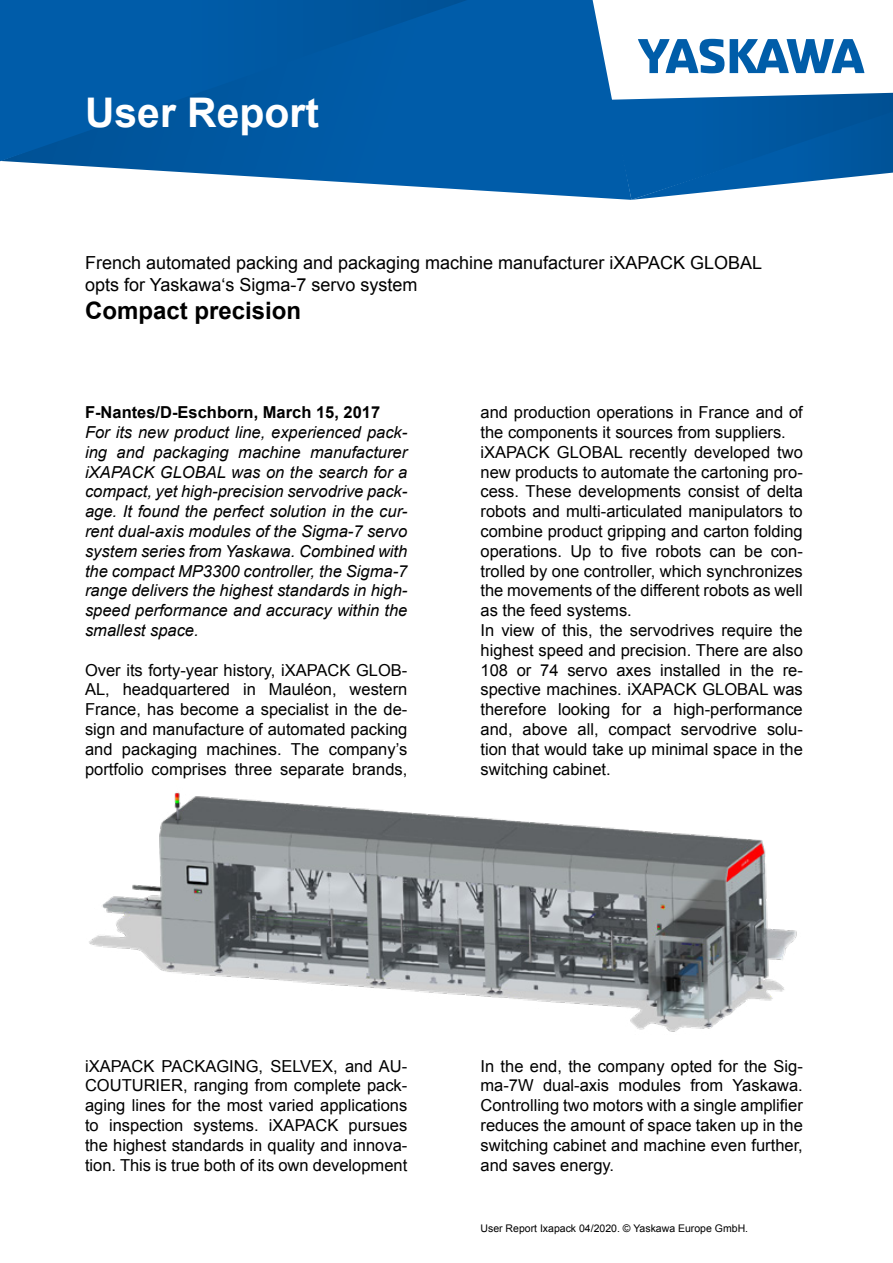
<style>
.page{position:relative;width:893px;height:1263px;background:#fff}
.page>*{position:absolute;margin:0;border:0;box-sizing:border-box;transform-origin:0 0}
.t1{font:700 40.95px "Arial";color:#fff}
.t2{font:700 24px "Arial";color:#000}
.t3{font:18px/21.6px "Arial";color:#000}
.t4{font:16.5px/19.8px "Arial";color:#000;text-align:justify}
.t5{font:italic 16.5px/19.8px "Arial";color:#000;text-align:justify}
.t6{font:700 16.5px "Arial";color:#000}
.t7{font:10.5px "Arial";color:#000}
</style>
<div class="page">
<svg style="left:0;top:0;width:593px;height:198px"></svg>
<svg style="left:0;top:0;width:467px;height:161px;background:#005aa5"></svg>
<svg style="left:593px;top:2px;width:300px;height:198px"></svg>
<img style="left:89px;top:792px;width:708px;height:240px">
<h1 class="t1" style="left:85px;top:85px;width:235px">User Report</h1>
<p class="t3" style="left:85px;top:252px;width:679px">French automated packing and packaging machine manufacturer iXAPACK GLOBAL opts for Yaskawa‘s Sigma-7 servo system</p>
<h2 class="t2" style="left:85px;top:295px;width:218px">Compact precision</h2>
<p class="t6" style="left:85px;top:401px;width:297px">F-Nantes/D-Eschborn, March 15, 2017</p>
<p class="t5" style="left:85px;top:422px;width:324px">For its new product line, experienced pack&shy;ing and packaging machine manufacturer iXAPACK GLOBAL was on the search for a compact, yet high-precision servodrive pack&shy;age. It found the perfect solution in the cur&shy;rent dual-axis modules of the Sigma-7 servo system series from Yaskawa. Combined with the compact MP3300 controller, the Sigma-7 range delivers the highest standards in high&shy;speed performance and accuracy within the smallest space.</p>
<p class="t4" style="left:85px;top:660px;width:324px">Over its forty-year history, iXAPACK GLOB-AL, headquartered in Mauléon, western France, has become a specialist in the de&shy;sign and manufacture of automated packing and packaging machines. The company’s portfolio comprises three separate brands,</p>
<p class="t4" style="left:480px;top:403px;width:324px;text-align:left">and production operations in France and of the components it sources from suppliers. iXAPACK GLOBAL recently developed two new products to automate the cartoning pro&shy;cess. These developments consist of delta robots and multi-articulated manipulators to combine product gripping and carton folding operations. Up to five robots can be con&shy;trolled by one controller, which synchronizes the movements of the different robots as well as the feed systems.<br>In view of this, the servodrives require the highest speed and precision. There are also 108 or 74 servo axes installed in the re&shy;spective machines. iXAPACK GLOBAL was therefore looking for a high-performance and, above all, compact servodrive solu&shy;tion that would take up minimal space in the switching cabinet.</p>
<p class="t4" style="left:85px;top:1056px;width:324px">iXAPACK PACKAGING, SELVEX, and AU-COUTURIER, ranging from complete pack&shy;aging lines for the most varied applications to inspection systems. iXAPACK pursues the highest standards in quality and innova&shy;tion. This is true both of its own development</p>
<p class="t4" style="left:480px;top:1056px;width:324px">In the end, the company opted for the Sig&shy;ma-7W dual-axis modules from Yaskawa.<br>Controlling two motors with a single amplifier reduces the amount of space taken up in the switching cabinet and machine even further, and saves energy.</p>
<p class="t7" style="left:480px;top:1222px;width:269px">User Report Ixapack 04/2020. © Yaskawa Europe GmbH.</p>
</div>
